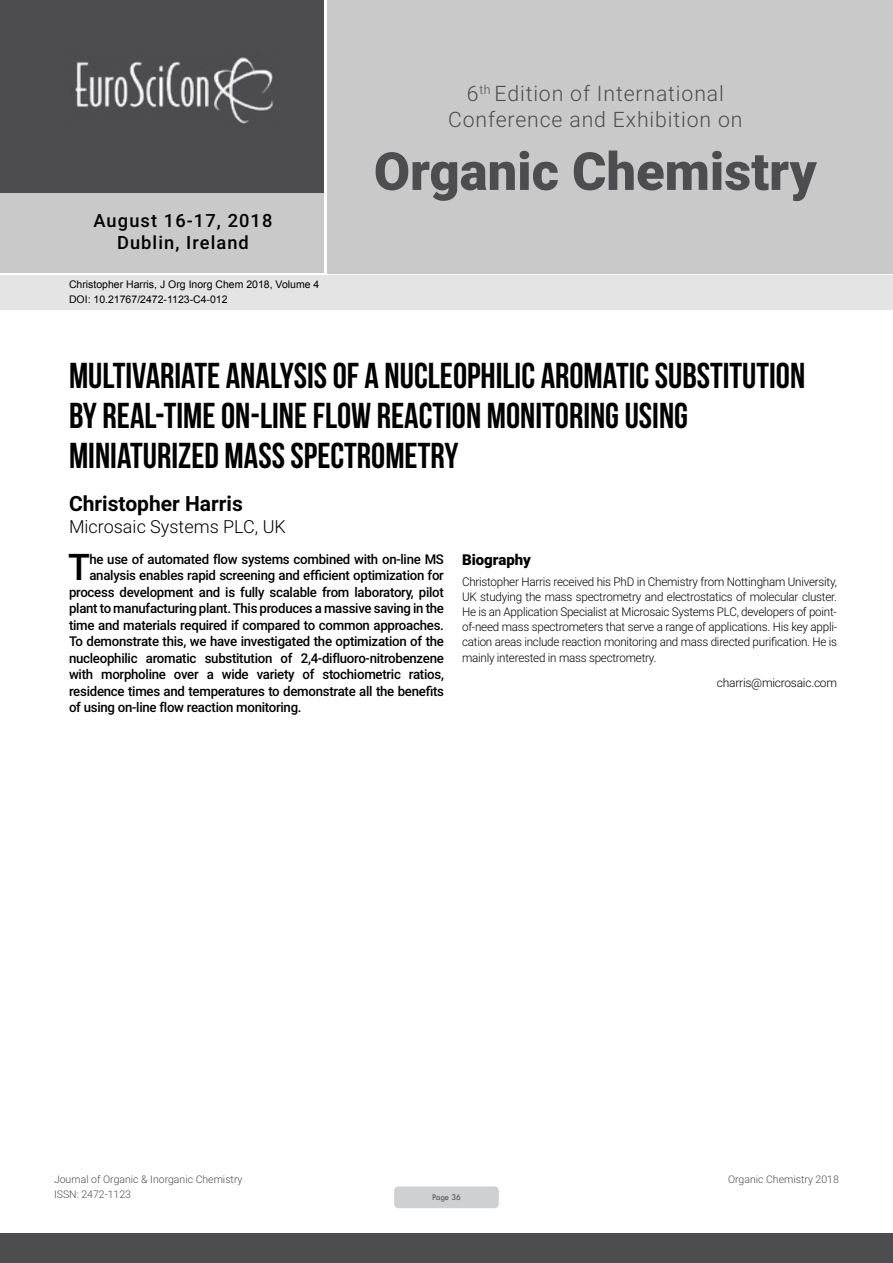
<style>
.page{position:relative;width:893px;height:1263px;background:#fff}
.page>*{position:absolute;margin:0;border:0;box-sizing:border-box;transform-origin:0 0}
.t1{font:900 52.5px "Roboto";color:#4d4d4f}
.t2{font:500 36.75px "Roboto";color:#000}
.t3{font:36px/39.6px "Bebas Neue";color:#000}
.t4{font:300 21.3px/25.5px "Roboto";letter-spacing:.04em;color:#4d4d4f;text-align:center}
.t5{font:700 21px "Roboto";color:#000}
.t6{font:500 18.3px/21.9px "Roboto";letter-spacing:.06em;color:#000;text-align:center}
.t7{font:300 18px "Roboto";color:#000}
.t8{font:900 15px "Roboto";color:#000}
.t9{font:500 13.5px "Roboto";letter-spacing:-.02em;color:#000}
.t10{font:300 12px/15px "Roboto";letter-spacing:-.02em;color:#000;text-align:justify}
.t11{font:10.5px/14.4px "Arial";color:#000}
.t12{font:300 10.5px "Roboto";color:#4d4d4f}
.t13{font:9px "Tw Cen";letter-spacing:-.02em;color:#4d4d4f;scale:.95 1}
</style>
<div class="page">
<div style="left:0;top:0;width:323px;height:193px;background:#4d4d4f"></div>
<div style="left:1px;top:193px;width:323px;height:80px;background:#c9c9ca"></div>
<div style="left:327px;top:0;width:566px;height:273px;background:#c9c9ca"></div>
<img style="left:75px;top:57px;width:199px;height:67px">
<div style="left:0;top:1233px;width:893px;height:30px;background:#4d4d4f"></div>
<div style="left:1px;top:275px;width:892px;height:35px;background:#e4e4e4"></div>
<div style="left:394px;top:1186px;width:105px;height:22px;background:#cfd0d2;border-radius:4px"></div>
<h3 class="t6" style="left:93px;top:209px;width:180px">August 16-17, 2018<br>Dublin, Ireland</h3>
<p class="t11" style="left:69px;top:278px;width:252px">Christopher Harris, J Org Inorg Chem 2018, Volume 4<br>DOI: 10.21767/2472-1123-C4-012</p>
<h3 class="t4" style="left:448px;top:80px;width:296px">6<sup>th</sup> Edition of International<br>Conference and Exhibition on</h3>
<h1 class="t1" style="left:374px;top:134px;width:444px">Organic Chemistry</h1>
<h3 class="t3" style="left:69px;top:356px;width:738px">MULTIVARIATE ANALYSIS OF A NUCLEOPHILIC AROMATIC SUBSTITUTION<br>BY REAL-TIME ON-LINE FLOW REACTION MONITORING USING<br>MINIATURIZED MASS SPECTROMETRY</h3>
<h3 class="t5" style="left:69px;top:489px;width:175px">Christopher Harris</h3>
<h3 class="t7" style="left:69px;top:514px;width:218px">Microsaic Systems PLC, UK</h3>
<h2 class="t2" style="left:68px;top:542px;width:23px">T</h2>
<p class="t9" style="left:89px;top:550px;width:356px">he use of automated flow systems combined with on-line MS</p>
<p class="t9" style="left:89px;top:566px;width:356px">analysis enables rapid screening and efficient optimization for</p>
<p class="t9" style="left:69px;top:583px;width:376px">process development and is fully scalable from laboratory, pilot</p>
<p class="t9" style="left:69px;top:599px;width:376px">plant to manufacturing plant. This produces a massive saving in the</p>
<p class="t9" style="left:69px;top:616px;width:376px">time and materials required if compared to common approaches.</p>
<p class="t9" style="left:69px;top:632px;width:376px">To demonstrate this, we have investigated the optimization of the</p>
<p class="t9" style="left:69px;top:649px;width:376px">nucleophilic aromatic substitution of 2,4-difluoro-nitrobenzene</p>
<p class="t9" style="left:69px;top:665px;width:376px">with morpholine over a wide variety of stochiometric ratios,</p>
<p class="t9" style="left:69px;top:682px;width:376px">residence times and temperatures to demonstrate all the benefits</p>
<p class="t9" style="left:69px;top:698px;width:234px">of using on-line flow reaction monitoring.</p>
<p class="t8" style="left:462px;top:549px;width:70px">Biography</p>
<p class="t10" style="left:462px;top:574px;width:376px">Christopher Harris received his PhD in Chemistry from Nottingham University, UK studying the mass spectrometry and electrostatics of molecular cluster.<br>He is an Application Specialist at Microsaic Systems PLC, developers of point&shy;of-need mass spectrometers that serve a range of applications. His key appli&shy;cation areas include reaction monitoring and mass directed purification. He is mainly interested in mass spectrometry.</p>
<p class="t10" style="left:717px;top:675px;width:122px">charris@microsaic.com</p>
<p class="t12" style="left:54px;top:1172px;width:190px">Journal of Organic &amp; Inorganic Chemistry</p>
<p class="t12" style="left:728px;top:1172px;width:112px">Organic Chemistry 2018</p>
<p class="t12" style="left:54px;top:1187px;width:78px">ISSN: 2472-1123</p>
<p class="t13" style="left:432px;top:1192px;width:32px">Page 36</p>
</div>
